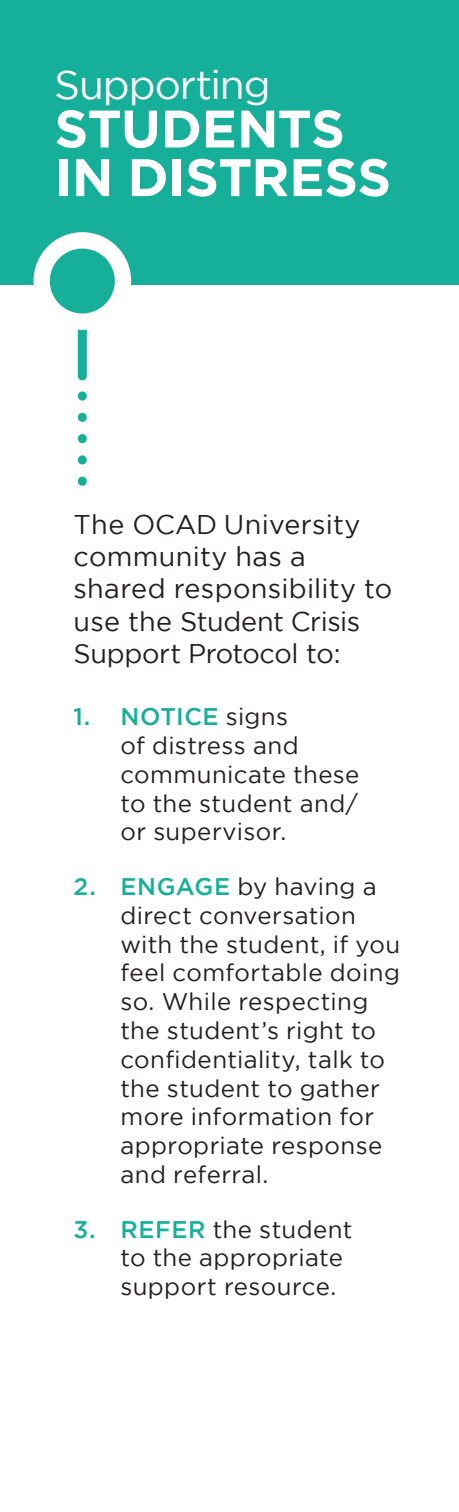
<style>
.page{position:relative;width:459px;height:1512px;background:#fff}
.page>*{position:absolute;margin:0;border:0;box-sizing:border-box;transform-origin:0 0}
.t1{font:700 52.8px/48.6px "Gotham";letter-spacing:-.01em;color:#fff}
.t2{font:40.5px "Gotham";letter-spacing:-.025em;color:#fff}
.t3{font:27px/32.4px "Gotham";letter-spacing:.005em;color:#231f20}
.t4{font:24px/28.8px "Gotham";letter-spacing:.015em;color:#231f20}
.t5{font:500 24px "Gotham";color:#16af99}
.s1{font-weight:500;color:#16af99}
</style>
<div class="page">
<div style="left:0;top:0;width:459px;height:285px;background:#16af99"></div>
<svg style="left:78px;top:396px;width:9px;height:90px"></svg>
<div style="left:78px;top:237px;width:9px;height:139px;background:#16af99"></div>
<div style="left:34px;top:232px;width:97px;height:98px;background:#fff;border-radius:50%"></div>
<div style="left:50px;top:249px;width:65px;height:65px;background:#16af99;border-radius:50%"></div>
<p class="t2" style="left:54px;top:62px;width:218px">Supporting</p>
<p class="t1" style="left:55px;top:103px;width:338px">STUDENTS<br>IN DISTRESS</p>
<p class="t3" style="left:74px;top:507px;width:320px">The OCAD University community has a shared responsibility to use the Student Crisis<br>Support Protocol to:</p>
<p class="t5" style="left:74px;top:703px;width:18px">1.</p>
<p class="t4" style="left:120px;top:702px;width:240px"><span class="s1">NOTICE</span> signs<br>of distress and communicate these to the student and/ or supervisor.</p>
<p class="t5" style="left:74px;top:873px;width:24px">2.</p>
<p class="t4" style="left:120px;top:872px;width:281px"><span class="s1">ENGAGE</span> by having a direct conversation with the student, if you feel comfortable doing so. While respecting the student’s right to confidentiality, talk to the student to gather more information for appropriate response and referral.</p>
<p class="t5" style="left:74px;top:1215px;width:24px">3.</p>
<p class="t4" style="left:120px;top:1214px;width:234px"><span class="s1">REFER</span> the student to the appropriate support resource.</p>
</div>
